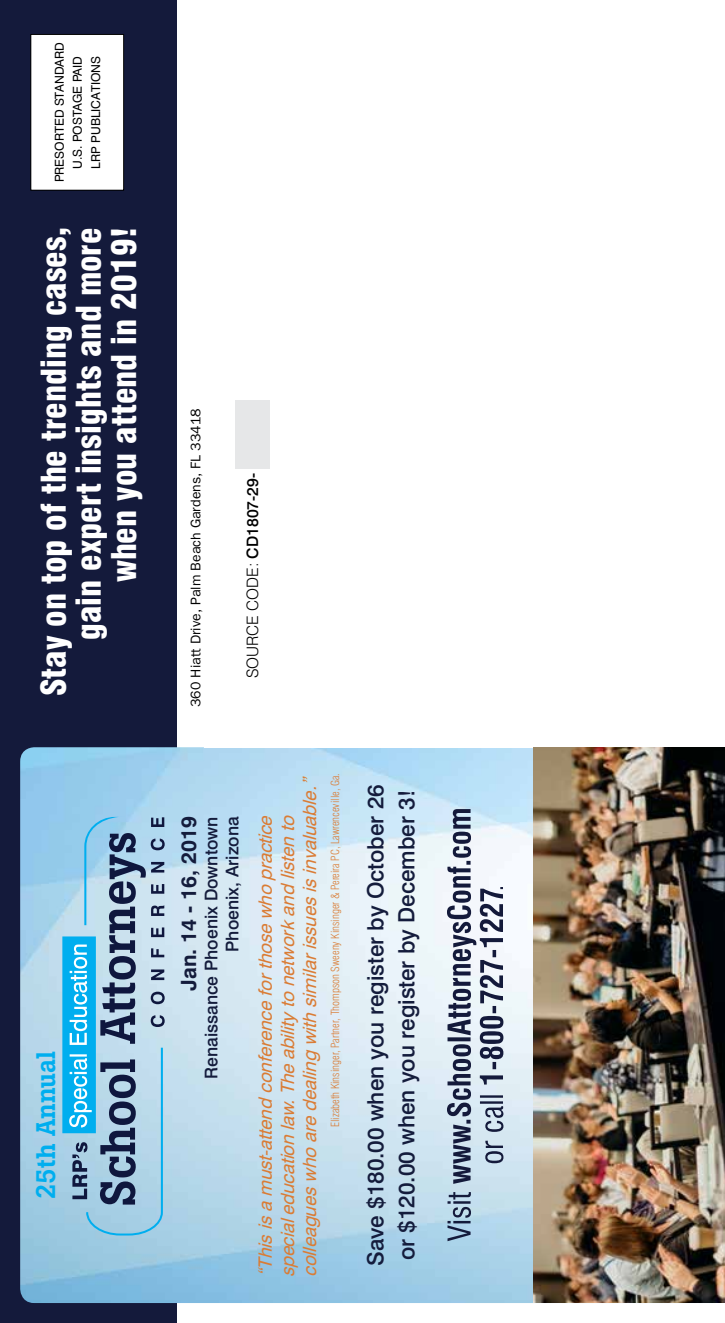
<style>
.page{position:relative;width:725px;height:1323px;background:#fff}
.page>*{position:absolute;margin:0;border:0;box-sizing:border-box;transform-origin:0 0}
.t1{font:900 condensed 33.25px/35px "Swiss 721 BT";color:#fff;text-align:right}
.t2{font:500 26.6px "Boton";color:#00aeef}
.t3{font:500 22.4px/31px "Swiss 721 BT";color:#141c3c}
.t4{font:700 21px "Swiss 721 BT";color:#141c3c}
.t5{font:italic 18.38px/22.1px "Swiss 721 BT";color:#da7c35}
.t6{font:500 17.5px/21px "Swiss 721 BT";color:#141c3c;text-align:right}
.t7{font:300 15.75px "Swiss 721 BT";color:#000}
.t8{font:14px "Frankfurt Gothic";color:#000}
.t9{font:12.25px/18.2px "Swiss 721 BT";color:#000;text-align:center}
.t10{font:300 condensed 11.03px "Swiss 721 BT";color:#da7c35}
.s1{font-weight:500}
</style>
<div class="page">
<div style="left:0;top:0;width:176px;height:1323px;background:#141a3b"></div>
<img style="left:20px;top:747px;width:704px;height:556px">
<svg style="left:62px;top:817px;width:103px;height:419px;background:#83b4d0"></svg>
<svg style="left:447px;top:809px;width:56px;height:432px"></svg>
<img style="left:533px;top:748px;width:191px;height:555px">
<div style="left:31px;top:34px;width:93px;height:156px;background:#fff"></div>
<div style="left:30px;top:34px;width:94px;height:157px;border:1px solid #000"></div>
<div style="left:235px;top:400px;width:34px;height:68px;background:#e6e7e8"></div>
<p class="t9" style="left:50px;top:182px;width:142px;rotate:-90deg">PRESORTED STANDARD<br>U.S. POSTAGE PAID<br>LRP PUBLICATIONS</p>
<h1 class="t1" style="left:36px;top:696px;width:470px;rotate:-90deg">Stay on top of the trending cases, gain expert insights and more when you attend in 2019!</h1>
<h2 class="t2" style="left:30px;top:1199px;width:150px;rotate:-90deg">25th Annual</h2>
<p class="t8" style="left:187px;top:707px;width:300px;rotate:-90deg">360 Hiatt Drive, Palm Beach Gardens, FL 33418</p>
<p class="t7" style="left:243px;top:678px;width:206px;rotate:-90deg">SOURCE CODE: <span class="s1">CD1807-29-</span></p>
<p class="t4" style="left:176px;top:991px;width:176px;rotate:-90deg">Jan. 14 - 16, 2019</p>
<p class="t6" style="left:200px;top:1079px;width:264px;rotate:-90deg">Renaissance Phoenix Downtown<br>Phoenix, Arizona</p>
<p class="t5" style="left:254px;top:1277px;width:506px;rotate:-90deg">“Thisisamust-attendconferenceforthosewhopractice specialeducationlaw.Theabilitytonetworkandlistento colleagueswhoaredealingwithsimilarissuesisinvaluable.”</p>
<p class="t10" style="left:328px;top:1127px;width:355px;rotate:-90deg">Elizabeth Kinsinger, Partner, Thompson Sweeny Kinsinger &amp; Pereira PC, Lawrenceville, Ga.</p>
<p class="t3" style="left:360px;top:1266px;width:483px;rotate:-90deg">Save $180.00 when you register by October 26 or $120.00 when you register by December 3!</p>
</div>
